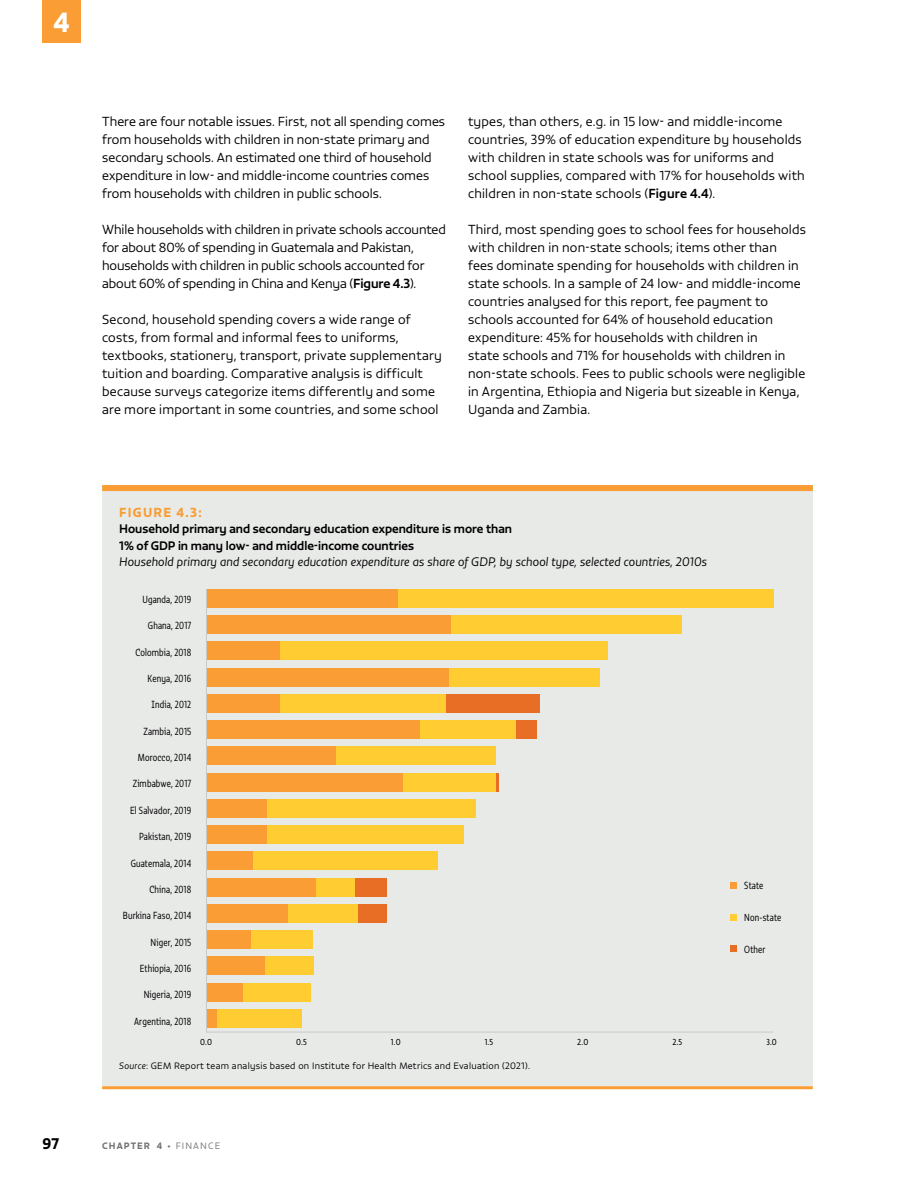
<style>
.page{position:relative;width:915px;height:1191px;background:#fff}
.page>*{position:absolute;margin:0;border:0;box-sizing:border-box;transform-origin:0 0}
.t1{font:27px "Vita Std Bld";color:#fff}
.t2{font:15px "Vita Std Bld";color:#000}
.t3{font:300 12.75px/18px "Vita Std";letter-spacing:.01em;color:#000}
.t4{font:12.75px "Vita Std Bld";letter-spacing:.1em;color:#f99d34}
.t5{font:500 12px/16.5px "Vita Std";color:#000}
.t6{font:italic 300 12px "Vita Std";letter-spacing:.005em;color:#000}
.t7{font:300 10.05px "Vita Cond Std";letter-spacing:.015em;color:#000}
.t8{font:300 9px "Vita Std";letter-spacing:.03em;color:#000}
.t9{font:9px "Vita Std Bld";letter-spacing:.12em;color:#737577}
.s1{font-weight:500}
.s2{font-style:italic}
.s3{font-family:"Vita Std";font-weight:100}
.s4{font-family:"Vita Std";font-weight:300}
</style>
<div class="page">
<div style="left:102px;top:485px;width:710px;height:601px;background:#e8eae8"></div>
<div style="left:102px;top:485px;width:710px;height:6px;background:#f99d34"></div>
<hr style="left:102px;top:1086px;width:710px;height:3px;background:#f99d34">
<svg style="left:206px;top:589px;width:568px;height:444px"></svg>
<div style="left:515px;top:720px;width:21px;height:19px;background:#e86e25"></div>
<div style="left:419px;top:720px;width:96px;height:19px;background:#ffcc31"></div>
<div style="left:206px;top:720px;width:213px;height:19px;background:#f99d34"></div>
<div style="left:216px;top:1009px;width:85px;height:18px;background:#ffcc31"></div>
<div style="left:206px;top:1009px;width:10px;height:18px;background:#f99d34"></div>
<div style="left:243px;top:982px;width:67px;height:19px;background:#ffcc31"></div>
<div style="left:206px;top:982px;width:37px;height:19px;background:#f99d34"></div>
<div style="left:264px;top:956px;width:49px;height:19px;background:#ffcc31"></div>
<div style="left:206px;top:956px;width:58px;height:19px;background:#f99d34"></div>
<div style="left:250px;top:930px;width:63px;height:19px;background:#ffcc31"></div>
<div style="left:206px;top:930px;width:44px;height:19px;background:#f99d34"></div>
<div style="left:357px;top:904px;width:29px;height:18px;background:#e86e25"></div>
<div style="left:280px;top:904px;width:77px;height:18px;background:#ffcc31"></div>
<div style="left:206px;top:904px;width:81px;height:18px;background:#f99d34"></div>
<div style="left:253px;top:851px;width:184px;height:19px;background:#ffcc31"></div>
<div style="left:207px;top:851px;width:46px;height:19px;background:#f99d34"></div>
<div style="left:267px;top:825px;width:197px;height:19px;background:#ffcc31"></div>
<div style="left:206px;top:825px;width:61px;height:19px;background:#f99d34"></div>
<div style="left:266px;top:799px;width:209px;height:19px;background:#ffcc31"></div>
<div style="left:206px;top:799px;width:60px;height:19px;background:#f99d34"></div>
<hr style="left:495px;top:772px;width:3px;height:19px;background:#e86e25">
<div style="left:402px;top:772px;width:93px;height:19px;background:#ffcc31"></div>
<div style="left:207px;top:772px;width:195px;height:19px;background:#f99d34"></div>
<div style="left:334px;top:746px;width:161px;height:19px;background:#ffcc31"></div>
<div style="left:206px;top:746px;width:129px;height:19px;background:#f99d34"></div>
<div style="left:448px;top:668px;width:151px;height:18px;background:#ffcc31"></div>
<div style="left:206px;top:668px;width:242px;height:18px;background:#f99d34"></div>
<div style="left:280px;top:641px;width:327px;height:19px;background:#ffcc31"></div>
<div style="left:206px;top:641px;width:74px;height:19px;background:#f99d34"></div>
<div style="left:397px;top:589px;width:376px;height:19px;background:#ffcc31"></div>
<div style="left:206px;top:589px;width:191px;height:19px;background:#f99d34"></div>
<div style="left:354px;top:877px;width:32px;height:19px;background:#e86e25"></div>
<div style="left:316px;top:877px;width:38px;height:19px;background:#ffcc31"></div>
<div style="left:207px;top:877px;width:109px;height:19px;background:#f99d34"></div>
<div style="left:729px;top:945px;width:7px;height:6px;background:#e86e25"></div>
<div style="left:729px;top:913px;width:7px;height:7px;background:#ffcc31"></div>
<div style="left:729px;top:882px;width:7px;height:7px;background:#f99d34"></div>
<div style="left:445px;top:694px;width:94px;height:19px;background:#e86e25"></div>
<div style="left:280px;top:694px;width:165px;height:18px;background:#ffcc31"></div>
<div style="left:206px;top:694px;width:74px;height:19px;background:#f99d34"></div>
<div style="left:450px;top:615px;width:231px;height:19px;background:#ffcc31"></div>
<div style="left:206px;top:615px;width:244px;height:19px;background:#f99d34"></div>
<hr style="left:206px;top:589px;width:1px;height:443px;background:#c7c8ca">
<hr style="left:206px;top:1031px;width:567px;height:1px;background:#c7c8ca">
<div style="left:43px;top:0;width:38px;height:43px;background:#f99d34"></div>
<h1 class="t1" style="left:53px;top:4px;width:18px">4</h1>
<p class="t3" style="left:102px;top:112px;width:344px">There are four notable issues. First, not all spending comes from households with children in non-state primary and secondary schools. An estimated one third of household expenditure in low- and middle-income countries comes from households with children in public schools.</p>
<p class="t3" style="left:102px;top:220px;width:345px">While households with children in private schools accounted for about 80% of spending in Guatemala and Pakistan, households with children in public schools accounted for about 60% of spending in China and Kenya (<span class="s1">Figure 4.3</span>).</p>
<p class="t3" style="left:102px;top:310px;width:341px">Second, household spending covers a wide range of costs, from formal and informal fees to uniforms, textbooks, stationery, transport, private supplementary tuition and boarding. Comparative analysis is difficult because surveys categorize items differently and some are more important in some countries, and some school</p>
<p class="t3" style="left:468px;top:112px;width:338px">types, than others, e.g. in 15 low- and middle-income countries, 39% of education expenditure by households with children in state schools was for uniforms and school supplies, compared with 17% for households with children in non-state schools (<span class="s1">Figure 4.4</span>).</p>
<p class="t3" style="left:468px;top:220px;width:339px">Third, most spending goes to school fees for households with children in non-state schools; items other than<br>fees dominate spending for households with children in state schools. I n a sample of 24 low- and middle-income countries analysed for this report, fee payment to schools accounted for 64% of household education expenditure: 45% for households with children in<br>state schools and 71% for households with children in non-state schools. Fees to public schools were negligible in Argentina, Ethiopia and N igeria but sizeable in Kenya, Uganda and Zambia.</p>
<p class="t4" style="left:119px;top:503px;width:84px">FIGURE 4.3:</p>
<p class="t5" style="left:119px;top:520px;width:394px">Household primary and secondary education expenditure is more than<br>1% of GDP in many low- and middle-income countries</p>
<p class="t6" style="left:119px;top:554px;width:589px">Household primary and secondary education expenditure as share of GDP, by school type, selected countries, 2010s</p>
<p class="t7" style="left:142px;top:593px;width:50px">Uganda, 2019</p>
<p class="t7" style="left:148px;top:619px;width:45px">Ghana, 2017</p>
<p class="t7" style="left:135px;top:645px;width:57px">Colombia, 2018</p>
<p class="t7" style="left:148px;top:672px;width:45px">Kenya, 2016</p>
<p class="t7" style="left:151px;top:698px;width:41px">India, 2012</p>
<p class="t7" style="left:143px;top:725px;width:49px">Zambia, 2015</p>
<p class="t7" style="left:138px;top:751px;width:55px">Morocco, 2014</p>
<p class="t7" style="left:133px;top:777px;width:60px">Zimbabwe, 2017</p>
<p class="t7" style="left:130px;top:804px;width:63px">El Salvador, 2019</p>
<p class="t7" style="left:139px;top:830px;width:54px">Pakistan, 2019</p>
<p class="t7" style="left:131px;top:856px;width:62px">Guatemala, 2014</p>
<p class="t7" style="left:149px;top:883px;width:43px">China, 2018</p>
<p class="t7" style="left:123px;top:909px;width:70px">Burkina Faso, 2014</p>
<p class="t7" style="left:151px;top:935px;width:42px">Niger, 2015</p>
<p class="t7" style="left:140px;top:962px;width:53px">Ethiopia, 2016</p>
<p class="t7" style="left:144px;top:988px;width:49px">Nigeria, 2019</p>
<p class="t7" style="left:134px;top:1015px;width:59px">Argentina, 2018</p>
<p class="t7" style="left:200px;top:1035px;width:13px">0.0</p>
<p class="t7" style="left:296px;top:1035px;width:12px">0.5</p>
<p class="t7" style="left:391px;top:1035px;width:11px">1.0</p>
<p class="t7" style="left:484px;top:1035px;width:10px">1.5</p>
<p class="t8" style="left:119px;top:1059px;width:412px"><span class="s2">Source</span>: GEM Report team analysis based on I nstitute for Health Metrics and Evaluation (2021).</p>
<p class="t7" style="left:484px;top:1059px;width:7px">%</p>
<p class="t7" style="left:744px;top:878px;width:21px">State</p>
<p class="t7" style="left:744px;top:911px;width:39px">Non-state</p>
<p class="t7" style="left:744px;top:942px;width:23px">Other</p>
<p class="t7" style="left:577px;top:1035px;width:13px">2.0</p>
<p class="t7" style="left:672px;top:1035px;width:11px">2.5</p>
<p class="t7" style="left:766px;top:1035px;width:12px">3.0</p>
<p class="t2" style="left:43px;top:1133px;width:18px">97</p>
<p class="t9" style="left:102px;top:1139px;width:119px">CHAPTER 4 <span class="s3">•</span> <span class="s4">Finance</span></p>
</div>
